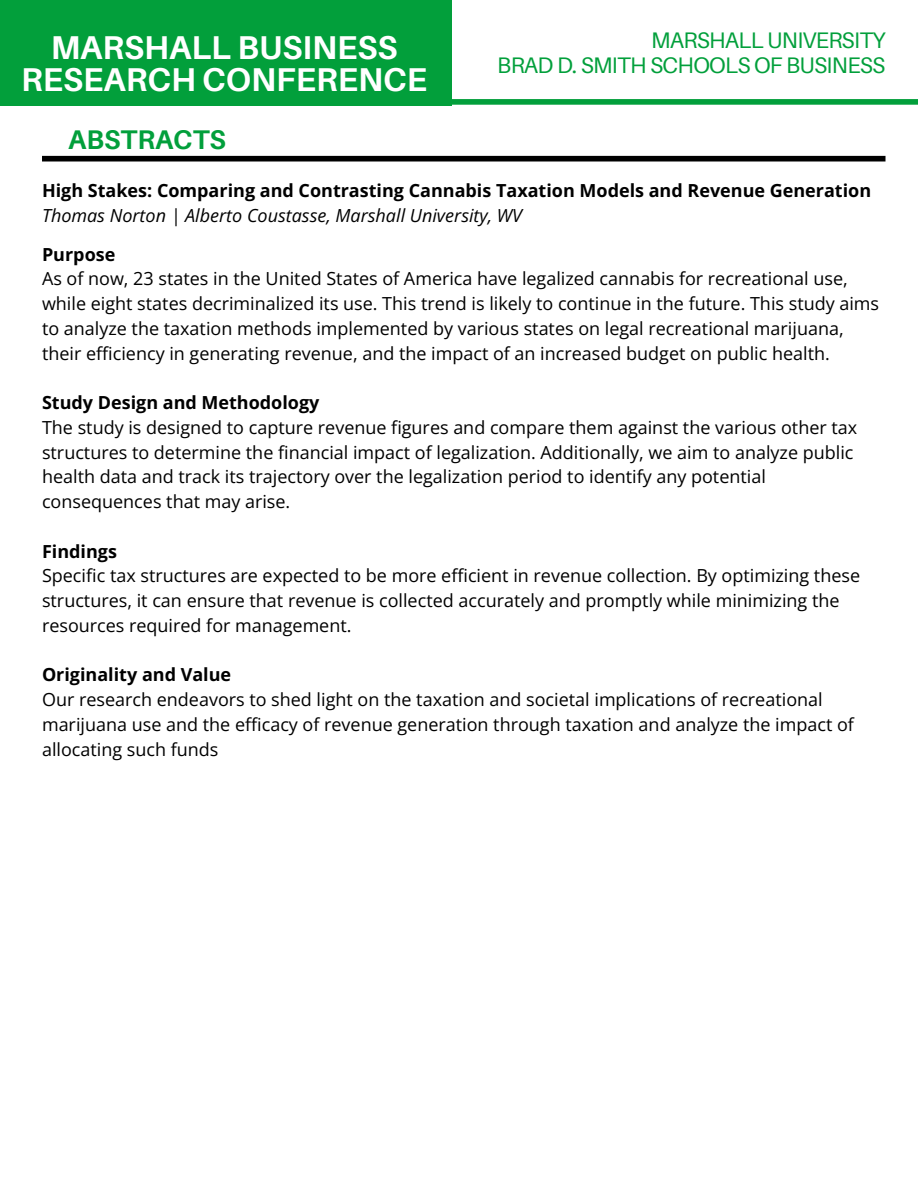
<style>
.page{position:relative;width:918px;height:1188px;background:#fff}
.page>*{position:absolute;margin:0;border:0;box-sizing:border-box;transform-origin:0 0}
.t1{font:700 33px "Aileron";color:#fff}
.t2{font:700 27px "Aileron";color:#029f3b}
.t3{font:22.5px "Aileron";letter-spacing:-.03em;color:#029f3b}
.t4{font:18px/24.8px "Open Sans";color:#000}
.t5{font:700 18px "Open Sans";color:#000}
.t6{font:italic 18px "Open Sans";color:#000}
</style>
<div class="page">
<div style="left:255px;top:99px;width:663px;height:6px;background:#029f3b"></div>
<div style="left:42px;top:156px;width:844px;height:6px;background:#000"></div>
<div style="left:0;top:0;width:452px;height:105px;background:#029f3b"></div>
<p class="t1" style="left:51px;top:27px;width:348px">MARSHALL BUSINESS</p>
<p class="t1" style="left:21px;top:59px;width:407px">RESEARCH CONFERENCE</p>
<p class="t2" style="left:68px;top:123px;width:159px">ABSTRACTS</p>
<p class="t3" style="left:651px;top:26px;width:236px">MARSHALL UNIVERSITY</p>
<p class="t3" style="left:497px;top:52px;width:390px">BRAD D. SMITH SCHOOLS OF BUSINESS</p>
<p class="t5" style="left:42px;top:178px;width:831px">High Stakes: Comparing and Contrasting Cannabis Taxation Models and Revenue Generation</p>
<p class="t6" style="left:42px;top:202px;width:482px">Thomas Norton | Alberto Coustasse, Marshall University, WV</p>
<p class="t5" style="left:42px;top:241px;width:75px">Purpose</p>
<p class="t4" style="left:42px;top:266px;width:839px">As of now, 23 states in the United States of America have legalized cannabis for recreational use, while eight states decriminalized its use. This trend is likely to continue in the future. This study aims to analyze the taxation methods implemented by various states on legal recreational marijuana, their efficiency in generating revenue, and the impact of an increased budget on public health.</p>
<p class="t5" style="left:42px;top:390px;width:279px">Study Design and Methodology</p>
<p class="t4" style="left:42px;top:414px;width:817px">The study is designed to capture revenue figures and compare them against the various other tax structures to determine the financial impact of legalization. Additionally, we aim to analyze public health data and track its trajectory over the legalization period to identify any potential consequences that may arise.</p>
<p class="t5" style="left:42px;top:538px;width:76px">Findings</p>
<p class="t4" style="left:42px;top:563px;width:820px">Specific tax structures are expected to be more efficient in revenue collection. By optimizing these structures, it can ensure that revenue is collected accurately and promptly while minimizing the resources required for management.</p>
<p class="t5" style="left:42px;top:662px;width:191px">Originality and Value</p>
<p class="t4" style="left:42px;top:687px;width:813px">Our research endeavors to shed light on the taxation and societal implications of recreational marijuana use and the efficacy of revenue generation through taxation and analyze the impact of allocating such funds</p>
</div>
